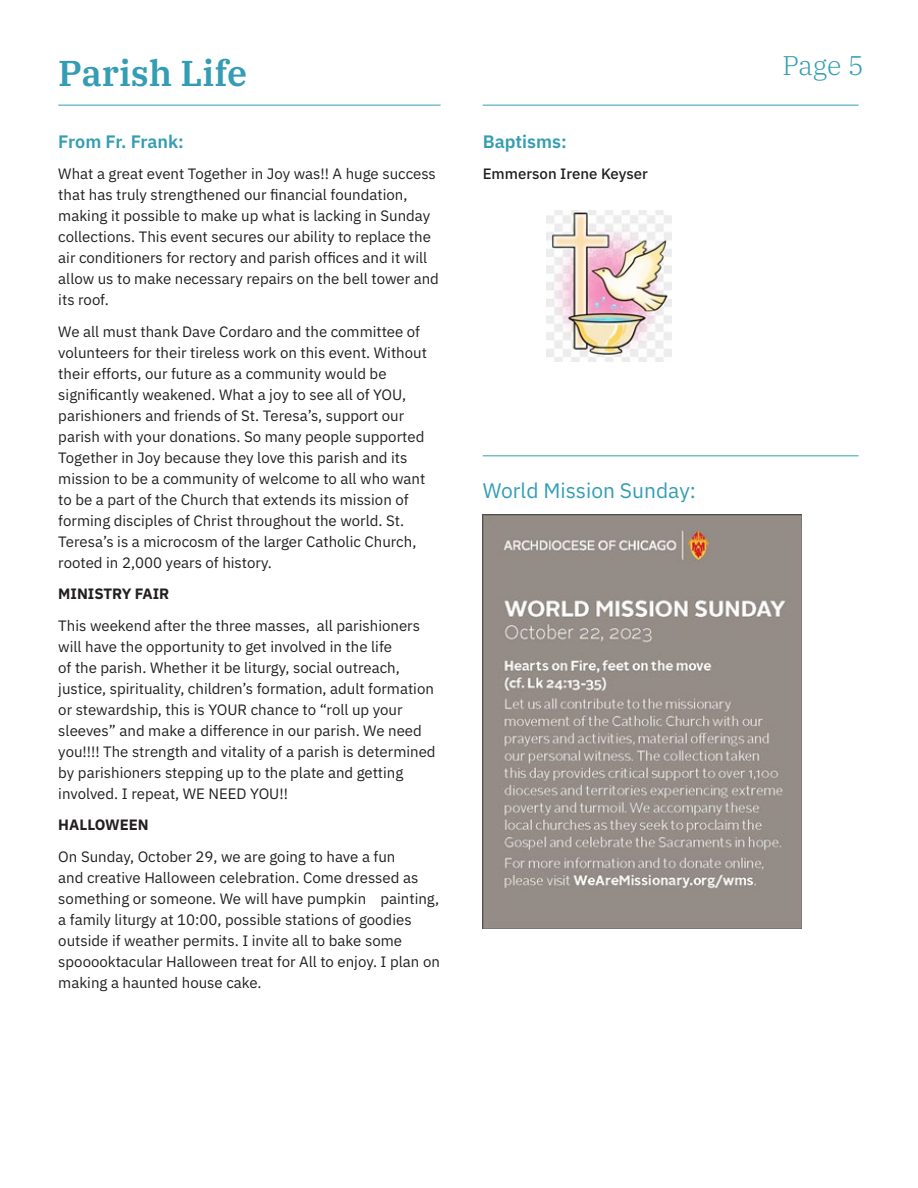
<style>
.page{position:relative;width:918px;height:1188px;background:#fff}
.page>*{position:absolute;margin:0;border:0;box-sizing:border-box;transform-origin:0 0}
.t1{font:36px "IBM Plex Serif Sm Bld";color:#349db3}
.t2{font:300 27px "IBM Plex Serif";color:#349db3}
.t3{font:21px "IBM Plex Sans";color:#349db3}
.t4{font:18px "IBM Plex Sans Sm Bld";color:#349db3}
.t5{font:15px/21px "IBM Plex Sans";color:#231f20}
.t6{font:700 15px "IBM Plex Sans";color:#231f20}
.t7{font:15px "IBM Plex Sans Medm";color:#231f20}
</style>
<div class="page">
<hr style="left:58px;top:105px;width:383px;height:1px;background:#349db3">
<hr style="left:483px;top:105px;width:376px;height:1px;background:#349db3">
<hr style="left:483px;top:455px;width:376px;height:1px;background:#349db3">
<img style="left:547px;top:211px;width:125px;height:151px">
<img style="left:483px;top:515px;width:319px;height:413px">
<h1 class="t1" style="left:58px;top:45px;width:190px">Parish Life</h1>
<h2 class="t2" style="left:782px;top:45px;width:83px">Page 5</h2>
<p class="t4" style="left:58px;top:127px;width:127px">From Fr. Frank:</p>
<p class="t5" style="left:58px;top:162px;width:382px">What a great event Together in Joy was!! A huge success that has truly strengthened our financial foundation, making it possible to make up what is lacking in Sunday collections. This event secures our ability to replace the air conditioners for rectory and parish offices and it will allow us to make necessary repairs on the bell tower and its roof.</p>
<p class="t5" style="left:58px;top:319px;width:370px">We all must thank Dave Cordaro and the committee of volunteers for their tireless work on this event. Without their efforts, our future as a community would be significantly weakened. What a joy to see all of YOU, parishioners and friends of St. Teresa’s, support our parish with your donations. So many people supported Together in Joy because they love this parish and its mission to be a community of welcome to all who want to be a part of the Church that extends its mission of forming disciples of Christ throughout the world. St.<br>Teresa’s is a microcosm of the larger Catholic Church, rooted in 2,000 years of history.</p>
<p class="t6" style="left:58px;top:582px;width:113px">MINISTRY FAIR</p>
<p class="t5" style="left:58px;top:613px;width:379px">This weekend after the three masses, all parishioners will have the opportunity to get involved in the life<br>of the parish. Whether it be liturgy, social outreach, justice, spirituality, children’s formation, adult formation or stewardship, this is YOUR chance to “roll up your sleeves” and make a difference in our parish. We need you!!!! The strength and vitality of a parish is determined by parishioners stepping up to the plate and getting involved. I repeat, WE NEED YOU!!</p>
<p class="t6" style="left:58px;top:813px;width:92px">HALLOWEEN</p>
<p class="t5" style="left:58px;top:844px;width:383px">On Sunday, October 29, we are going to have a fun<br>and creative Halloween celebration. Come dressed as something or someone. We will have pumpkin painting, a family liturgy at 10:00, possible stations of goodies outside if weather permits. I invite all to bake some spooooktacular Halloween treat for All to enjoy. I plan on making a haunted house cake.</p>
<p class="t4" style="left:483px;top:127px;width:86px">Baptisms:</p>
<p class="t7" style="left:483px;top:162px;width:167px">Emmerson Irene Keyser</p>
<h3 class="t3" style="left:483px;top:475px;width:215px">World Mission Sunday:</h3>
</div>
